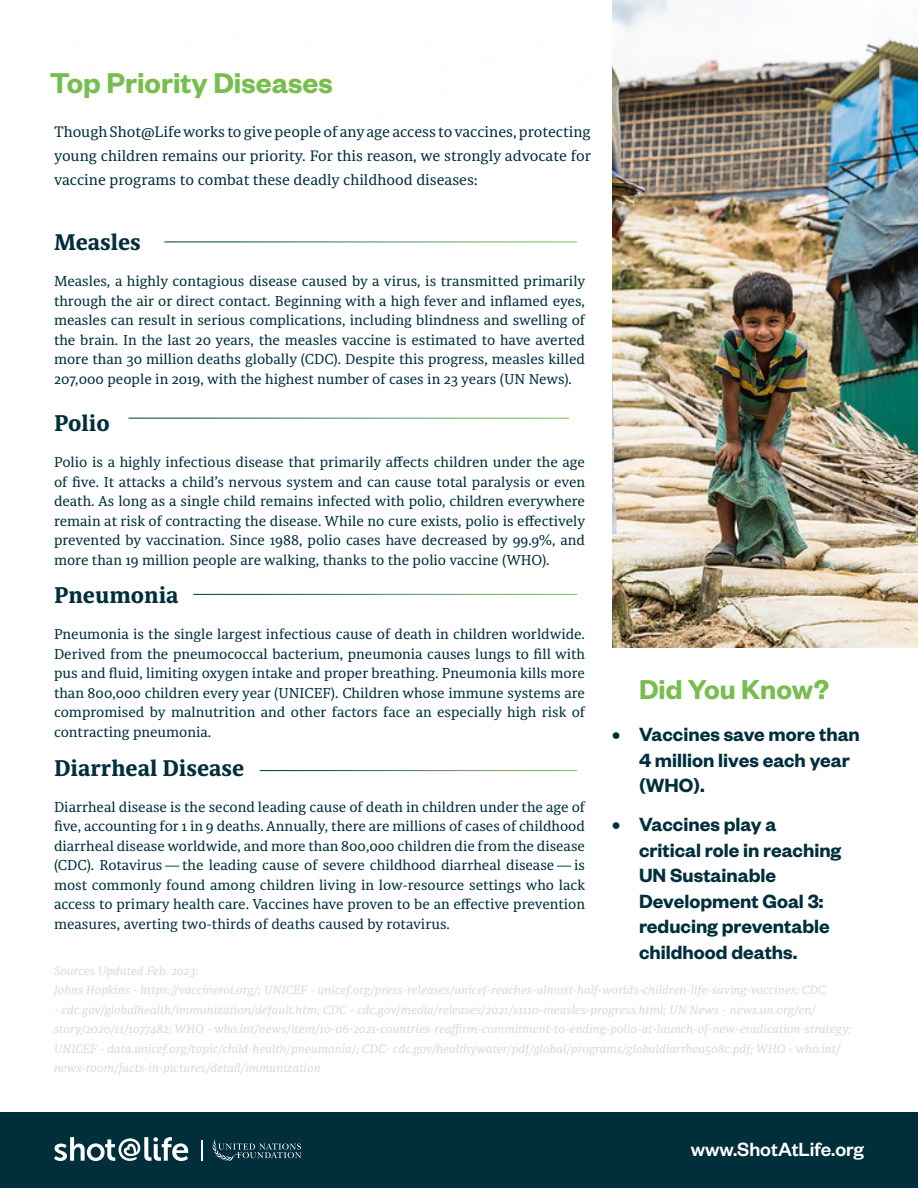
<style>
.page{position:relative;width:918px;height:1188px;background:#fff}
.page>*{position:absolute;margin:0;border:0;box-sizing:border-box;transform-origin:0 0}
.t1{font:600 31.5px "Founders Grotesk";color:#77be4e}
.t2{font:600 30px "Founders Grotesk";color:#77be4e}
.t3{font:700 22.5px "Sindelar";color:#002f3c}
.t4{font:600 21px/25.5px "Founders Grotesk";color:#002f3c}
.t5{font:500 21px "Founders Grotesk";color:#fff}
.t6{font:15px/24px "Sindelar Regular A";color:#002f3c;text-align:justify}
.t7{font:14.25px/19.5px "Sindelar Regular A";color:#002f3c;text-align:justify}
.t8{font:12px/19.5px "Sindelar Regular A Italic";color:#dcd8d7}
</style>
<div class="page">
<div style="left:0;top:1112px;width:918px;height:76px;background:#002f3c"></div>
<svg style="left:54px;top:1137px;width:134px;height:24px"></svg>
<svg style="left:201px;top:1140px;width:1px;height:21px"></svg>
<svg style="left:212px;top:1140px;width:89px;height:21px"></svg>
<img style="left:612px;top:0;width:306px;height:648px">
<p class="t1" style="left:50px;top:63px;width:285px">Top Priority Diseases</p>
<p class="t6" style="left:54px;top:120px;width:539px">Though Shot@Life works to give people of any age access to vaccines, protecting young children remains our priority. For this reason, we strongly advocate for vaccine programs to combat these deadly childhood diseases:</p>
<p class="t3" style="left:54px;top:229px;width:88px">Measles</p>
<p class="t7" style="left:54px;top:272px;width:533px">Measles, a highly contagious disease caused by a virus, is transmitted primarily through the air or direct contact. Beginning with a high fever and inflamed eyes, measles can result in serious complications, including blindness and swelling of the brain. In the last 20 years, the measles vaccine is estimated to have averted more than 30 million deaths globally (CDC). Despite this progress, measles killed 207,000 people in 2019, with the highest number of cases in 23 years (UN News).</p>
<p class="t3" style="left:54px;top:410px;width:57px">Polio</p>
<p class="t7" style="left:54px;top:453px;width:533px">Polio is a highly infectious disease that primarily affects children under the age of five. It attacks a child’s nervous system and can cause total paralysis or even death. As long as a single child remains infected with polio, children everywhere remain at risk of contracting the disease. While no cure exists, polio is effectively prevented by vaccination. Since 1988, polio cases have decreased by 99.9%, and more than 19 million people are walking, thanks to the polio vaccine (WHO).</p>
<p class="t3" style="left:54px;top:582px;width:126px">Pneumonia</p>
<p class="t7" style="left:54px;top:625px;width:533px">Pneumonia is the single largest infectious cause of death in children worldwide.<br>Derived from the pneumococcal bacterium, pneumonia causes lungs to fill with pus and fluid, limiting oxygen intake and proper breathing. Pneumonia kills more than 800,000 children every year (UNICEF). Children whose immune systems are compromised by malnutrition and other factors face an especially high risk of contracting pneumonia.</p>
<p class="t3" style="left:54px;top:754px;width:192px">Diarrheal Disease</p>
<p class="t7" style="left:54px;top:798px;width:533px">Diarrheal disease is the second leading cause of death in children under the age of five, accounting for 1 in 9 deaths. Annually, there are millions of cases of childhood diarrheal disease worldwide, and more than 800,000 children die from the disease (CDC). Rotavirus — the leading cause of severe childhood diarrheal disease — is most commonly found among children living in low-resource settings who lack access to primary health care. Vaccines have proven to be an effective prevention measures, averting two-thirds of deaths caused by rotavirus.</p>
<p class="t2" style="left:639px;top:671px;width:192px">Did You Know?</p>
<p class="t4" style="left:639px;top:721px;width:222px;text-indent:-27px">• Vaccines save more than<br>4 million lives each year (WHO).</p>
<p class="t4" style="left:639px;top:811px;width:204px;text-indent:-27px">• Vaccines play a critical role in reaching<br>UN Sustainable<br>Development Goal 3: reducing preventable childhood deaths.</p>
<p class="t8" style="left:54px;top:962px;width:146px">Sources Updated Feb. 2023:</p>
<p class="t8" style="left:54px;top:981px;width:773px">Johns Hopkins - https://vaccineroi.org/; UNICEF - unicef.org/press-releases/unicef-reaches-almost-half-worlds-children-life-saving-vaccines; CDC</p>
<p class="t8" style="left:54px;top:1001px;width:799px">- cdc.gov/globalhealth/immunization/default.htm; CDC - cdc.gov/media/releases/2021/s1110-measles-progress.html; UN News - news.un.org/en/ story/2020/11/1077482; WHO - who.int/news/item/10-06-2021-countries-reaffirm-commitment-to-ending-polio-at-launch-of-new-eradication-strategy; UNICEF - data.unicef.org/topic/child-health/pneumonia/; CDC- cdc.gov/healthywater/pdf/global/programs/globaldiarrhea508c.pdf; WHO - who.int/ news-room/facts-in-pictures/detail/immunization</p>
<h3 class="t5" style="left:691px;top:1136px;width:175px">www.ShotAtLife.org</h3>
</div>
